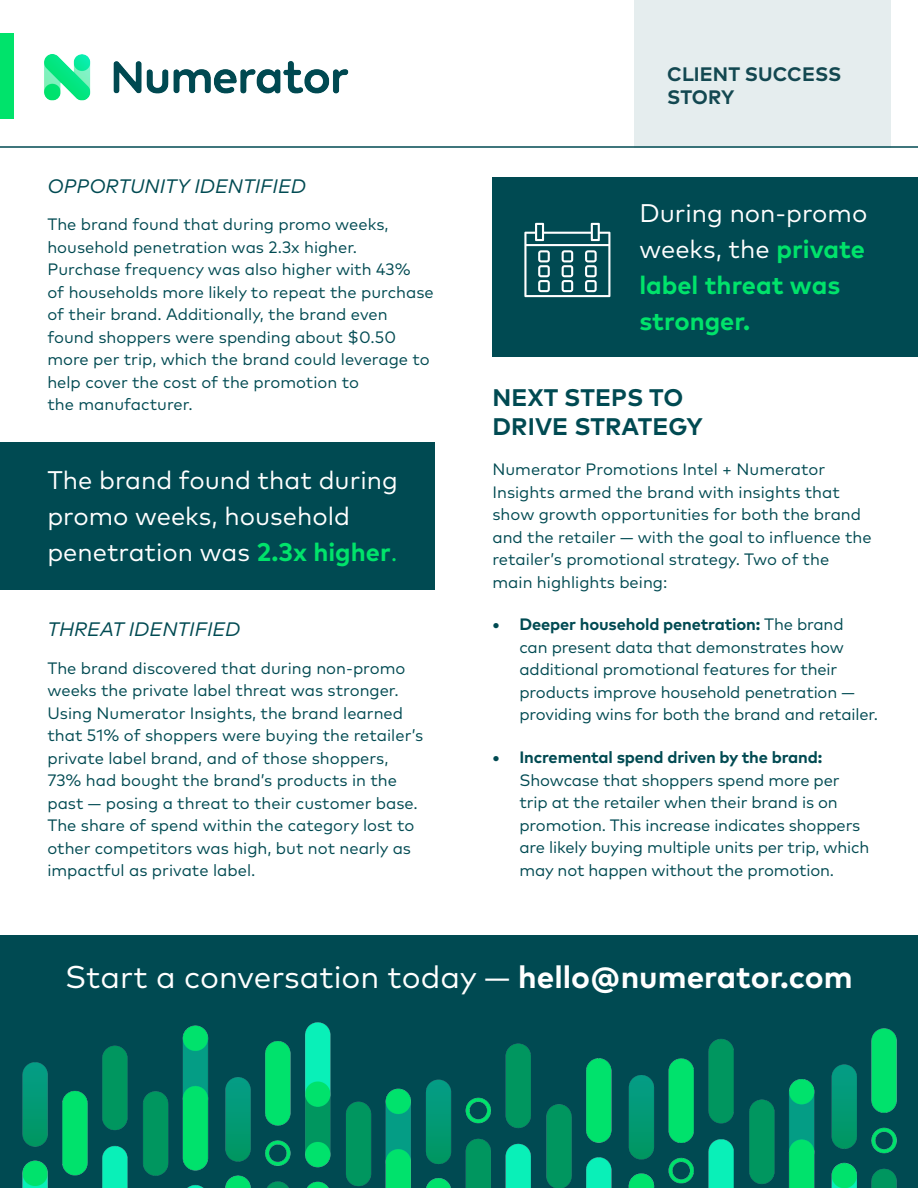
<style>
.page{position:relative;width:918px;height:1188px;background:#fff}
.page>*{position:absolute;margin:0;border:0;box-sizing:border-box;transform-origin:0 0}
.t1{font:31.5px "Mark Pro";color:#fff}
.t2{font:25.5px/36px "Mark Pro";color:#fff}
.t3{font:700 25.5px/36px "Mark Pro";color:#00e36b}
.t4{font:700 24px/28.8px "Mark Pro";letter-spacing:.005em;color:#004a52}
.t5{font:italic 19.5px "Mark Pro";letter-spacing:.005em;color:#004a52}
.t6{font:700 19.5px/23.4px "Mark Pro";letter-spacing:.005em;color:#134851}
.t7{font:16.5px/22.5px "Mark Pro";color:#004a52}
.s1{font-weight:700;color:#00e36b}
.s2{color:#00e36b}
.s3{font-weight:400;color:#fff}
.s4{font-weight:700}
</style>
<div class="page">
<div style="left:634px;top:0;width:257px;height:148px;background:#e5edee"></div>
<div style="left:0;top:935px;width:918px;height:253px;background:#004a52"></div>
<hr style="left:0;top:146px;width:918px;height:2px;background:#004a52">
<div style="left:0;top:442px;width:434px;height:147px;background:#004a52"></div>
<div style="left:0;top:34px;width:14px;height:85px;background:#00e36b"></div>
<div style="left:492px;top:177px;width:426px;height:179px;background:#004a52"></div>
<img style="left:44px;top:54px;width:305px;height:47px">
<img style="left:22px;top:1022px;width:875px;height:166px">
<svg style="left:524px;top:223px;width:86px;height:74px"></svg>
<p class="t5" style="left:47px;top:171px;width:260px">OPPORTUNITY IDENTIFIED</p>
<p class="t7" style="left:47px;top:212px;width:388px">The brand found that during promo weeks, household penetration was 2.3x higher.<br>Purchase frequency was also higher with 43%<br>of households more likely to repeat the purchase of their brand. Additionally, the brand even found shoppers were spending about $0.50 more per trip, which the brand could leverage to help cover the cost of the promotion to<br>the manufacturer.</p>
<p class="t2" style="left:47px;top:460px;width:352px">The brand found that during promo weeks, household penetration was <span class="s1">2.3x higher</span><span class="s2">.</span></p>
<p class="t5" style="left:47px;top:615px;width:194px">THREAT IDENTIFIED</p>
<p class="t7" style="left:47px;top:656px;width:377px">The brand discovered that during non-promo weeks the private label threat was stronger.<br>Using Numerator Insights, the brand learned that 51% of shoppers were buying the retailer’s private label brand, and of those shoppers, 73% had bought the brand’s products in the past — posing a threat to their customer base.<br>The share of spend within the category lost to other competitors was high, but not nearly as impactful as private label.</p>
<p class="t6" style="left:667px;top:61px;width:176px">CLIENT SUCCESS<br>STORY</p>
<p class="t3" style="left:639px;top:193px;width:230px"><span class="s3">During non-promo weeks, the</span> private label threat was stronger.</p>
<p class="t4" style="left:493px;top:381px;width:212px">NEXT STEPS TO<br>DRIVE STRATEGY</p>
<p class="t7" style="left:492px;top:457px;width:381px">Numerator Promotions Intel + Numerator Insights armed the brand with insights that show growth opportunities for both the brand and the retailer — with the goal to influence the retailer’s promotional strategy. Two of the main highlights being:</p>
<p class="t7" style="left:519px;top:612px;width:360px;text-indent:-27px"><span class="s4">• Deeper household penetration:</span> The brand<br>can present data that demonstrates how additional promotional features for their products improve household penetration — providing wins for both the brand and retailer.</p>
<p class="t7" style="left:519px;top:745px;width:351px;text-indent:-27px"><span class="s4">• Incremental spend driven by the brand:<br></span>Showcase that shoppers spend more per trip at the retailer when their brand is on promotion. This increase indicates shoppers are likely buying multiple units per trip, which may not happen without the promotion.</p>
<p class="t1" style="left:65px;top:953px;width:789px">Start a conversation today — <span class="s4">hello@numerator.com</span></p>
</div>
